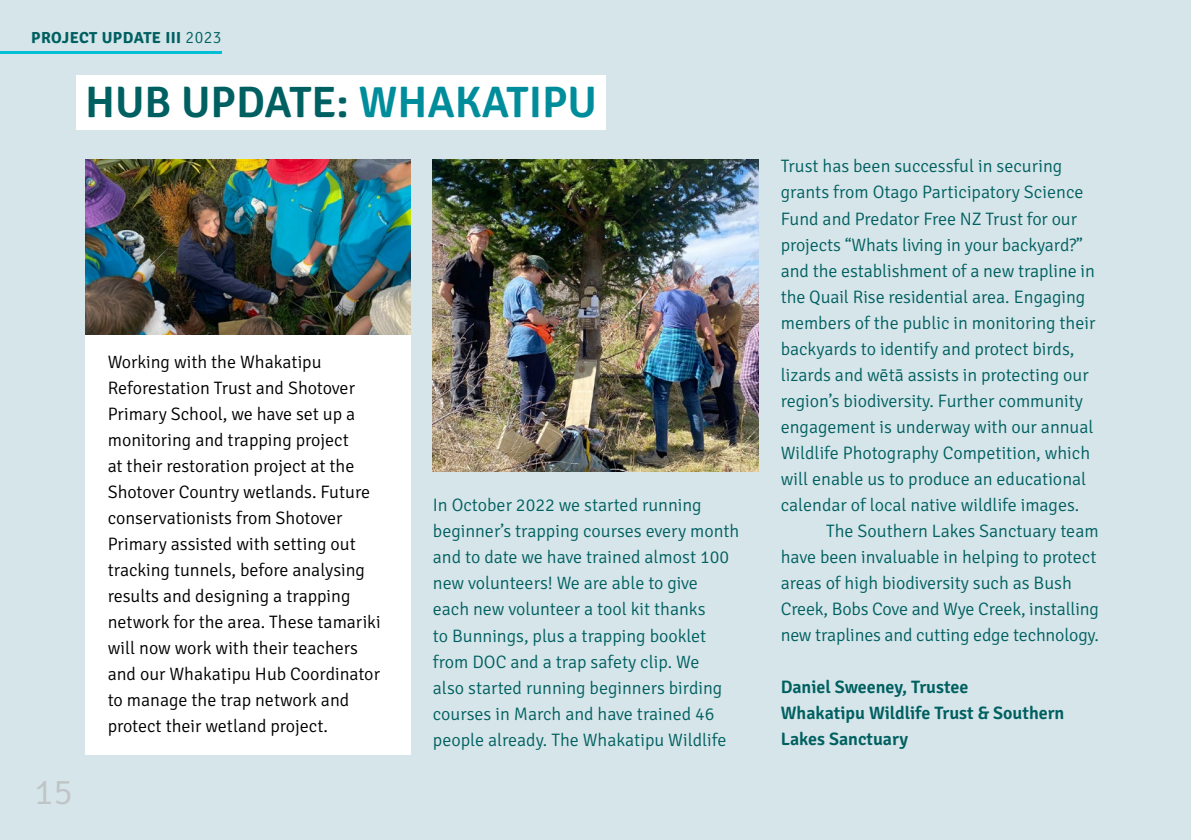
<style>
.page{position:relative;width:1191px;height:840px;background:#fff}
.page>*{position:absolute;margin:0;border:0;box-sizing:border-box;transform-origin:0 0}
.t1{font:600 44px "Signika";color:#006061}
.t2{font:300 36px "Signika";color:#bfc5c7}
.t3{font:300 18px/26px "Signika";color:#006061}
.t4{font:300 18px/26px "Signika";color:#000}
.t5{font:600 18px/26px "Signika";color:#006061}
.t6{font:700 16px "Signika";letter-spacing:.025em;color:#006061}
.s1{font-weight:300}
.s2{color:#008d9b}
</style>
<div class="page">
<div style="left:0;top:0;width:1191px;height:839px;background:#d6e5e9"></div>
<div style="left:77px;top:75px;width:528px;height:55px;background:#fff"></div>
<div style="left:85px;top:328px;width:325px;height:426px;background:#fff"></div>
<img style="left:85px;top:159px;width:325px;height:175px">
<img style="left:433px;top:159px;width:325px;height:312px">
<hr style="left:0;top:51px;width:221px;height:3px;background:#03bed7">
<p class="t6" style="left:31px;top:27px;width:192px">PROJECT UPDATE III <span class="s1">2023</span></p>
<h1 class="t1" style="left:85px;top:70px;width:513px">HUB UPDATE: <span class="s2">WHAKATIPU</span></h1>
<h2 class="t2" style="left:34px;top:765px;width:40px">15</h2>
<p class="t4" style="left:108px;top:347px;width:274px">Working with the Whakatipu Reforestation Trust and Shotover Primary School, we have set up a monitoring and trapping project<br>at their restoration project at the Shotover Country wetlands. Future conservationists from Shotover Primary assisted with setting out tracking tunnels, before analysing results and designing a trapping network for the area. These tamariki will now work with their teachers and our Whakatipu Hub Coordinator to manage the trap network and protect their wetland project.</p>
<p class="t3" style="left:433px;top:491px;width:308px">In October 2022 we started running beginner’s trapping courses every month and to date we have trained almost 100 new volunteers! We are able to give<br>each new volunteer a tool kit thanks<br>to Bunnings, plus a trapping booklet from DOC and a trap safety clip. We<br>also started running beginners birding courses in March and have trained 46 people already. The Whakatipu Wildlife</p>
<p class="t3" style="left:780px;top:152px;width:283px">Trust has been successful in securing</p>
<p class="t3" style="left:780px;top:178px;width:304px">grants from Otago Participatory Science</p>
<p class="t3" style="left:780px;top:204px;width:298px">Fund and Predator Free NZ Trust for our</p>
<p class="t3" style="left:780px;top:230px;width:304px">projects “Whats living in your backyard?”</p>
<p class="t3" style="left:780px;top:256px;width:316px">and the establishment of a new trapline in</p>
<p class="t3" style="left:780px;top:282px;width:306px">the Quail Rise residential area. Engaging</p>
<p class="t3" style="left:780px;top:308px;width:316px">members of the public in monitoring their</p>
<p class="t3" style="left:780px;top:334px;width:295px">backyards to identify and protect birds,</p>
<p class="t3" style="left:780px;top:360px;width:309px">lizards and wētā assists in protecting our</p>
<p class="t3" style="left:780px;top:386px;width:304px">region’s biodiversity. Further community</p>
<p class="t3" style="left:780px;top:412px;width:314px">engagement is underway with our annual</p>
<p class="t3" style="left:780px;top:438px;width:311px">Wildlife Photography Competition, which</p>
<p class="t3" style="left:780px;top:464px;width:307px">will enable us to produce an educational</p>
<p class="t3" style="left:780px;top:490px;width:300px">calendar of local native wildlife images.</p>
<p class="t3" style="left:826px;top:516px;width:274px">The Southern Lakes Sanctuary team</p>
<p class="t3" style="left:780px;top:542px;width:317px">have been invaluable in helping to protect</p>
<p class="t3" style="left:780px;top:568px;width:292px">areas of high biodiversity such as Bush</p>
<p class="t3" style="left:780px;top:594px;width:319px">Creek, Bobs Cove and Wye Creek, installing</p>
<p class="t3" style="left:780px;top:620px;width:320px">new traplines and cutting edge technology.</p>
<p class="t5" style="left:780px;top:672px;width:285px">Daniel Sweeney, Trustee<br>Whakatipu Wildlife Trust &amp; Southern<br>Lakes Sanctuary</p>
</div>
